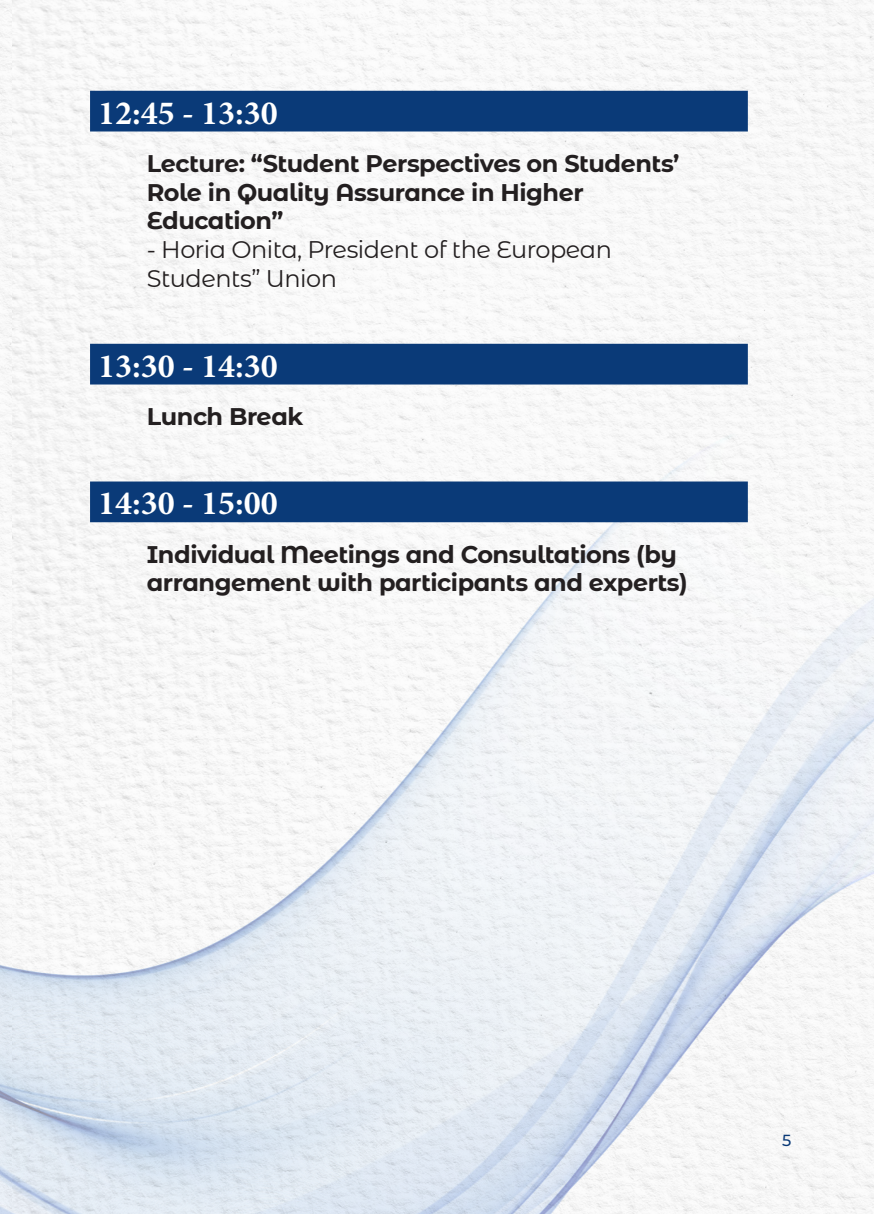
<style>
.page{position:relative;width:874px;height:1214px;background:#fff}
.page>*{position:absolute;margin:0;border:0;box-sizing:border-box;transform-origin:0 0}
.t1{font:700 34px "Minion Pro";color:#fff}
.t2{font:700 24px/28.8px "Montserrat Alternates";letter-spacing:-.02em;color:#231f20}
.t3{font:24px/28.8px "Montserrat Alternates";letter-spacing:-.02em;color:#231f20}
.t4{font:500 16px "Montserrat Alternates";color:#0a3a78}
</style>
<div class="page">
<img style="left:0;top:0;width:873px;height:1213px">
<svg style="left:90px;top:91px;width:657px;height:431px;fill:#f6f6f6"></svg>
<p class="t1" style="left:98px;top:89px;width:181px">12:45 - 13:30</p>
<p class="t2" style="left:147px;top:148px;width:534px">Lecture: “Student Perspectives on Students’<br>Role in Quality Assurance in Higher<br>Education”</p>
<p class="t3" style="left:147px;top:234px;width:466px">- Horia Onita, President of the European<br>Students” Union</p>
<p class="t1" style="left:98px;top:341px;width:181px">13:30 - 14:30</p>
<p class="t2" style="left:147px;top:400px;width:158px">Lunch Break</p>
<p class="t1" style="left:98px;top:479px;width:181px">14:30 - 15:00</p>
<p class="t2" style="left:147px;top:538px;width:542px">Individual Meetings and Consultations (by arrangement with participants and experts)</p>
<p class="t4" style="left:781px;top:1128px;width:11px">5</p>
</div>
